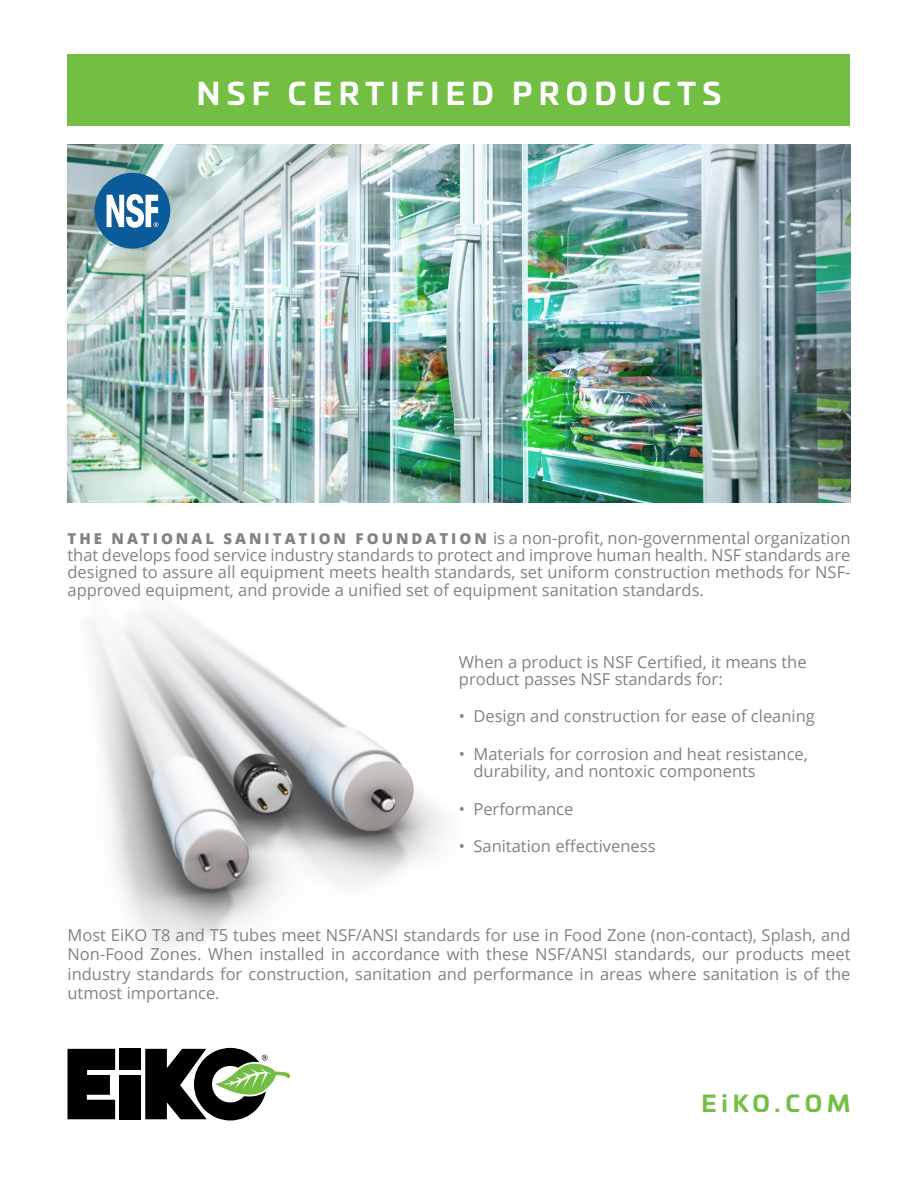
<style>
.page{position:relative;width:918px;height:1188px;background:#fff}
.page>*{position:absolute;margin:0;border:0;box-sizing:border-box;transform-origin:0 0}
.t1{font:700 30px "Univia Pro";letter-spacing:.21em;color:#fff}
.t2{font:700 22.5px "Univia Pro";letter-spacing:.205em;color:#72bf44;scale:1.05 1}
.t3{font:16.5px/17.2px "Open Sans";color:#808285;text-align:justify}
.s1{font-weight:800;font-size:15px}
</style>
<div class="page">
<img style="left:89px;top:609px;width:357px;height:339px">
<svg style="left:68px;top:1049px;width:47px;height:70px"></svg>
<div style="left:120px;top:1049px;width:21px;height:21px;background:#000"></div>
<div style="left:120px;top:1075px;width:21px;height:44px;background:#000"></div>
<svg style="left:145px;top:1048px;width:145px;height:72px"></svg>
<div style="left:68px;top:54px;width:782px;height:71px;background:#72bf44"></div>
<img style="left:68px;top:145px;width:782px;height:357px">
<div style="left:95px;top:173px;width:75px;height:76px;background:#0b5b9b;border-radius:50%"></div>
<svg style="left:107px;top:194px;width:51px;height:34px"></svg>
<h1 class="t1" style="left:197px;top:70px;width:526px">NSF CERTIFIED PRODUCTS</h1>
<p class="t3" style="left:67px;top:529px;width:785px"><span class="s1">T H E N A T I O N A L S A N I T A T I O N F O U N D A T I O N</span> is a non-profit, non-governmental organization that develops food service industry standards to protect and improve human health. NSF standards are designed to assure all equipment meets health standards, set uniform construction methods for NSF&shy;approved equipment, and provide a unified set of equipment sanitation standards.</p>
<p class="t3" style="left:459px;top:653px;width:349px">When a product is NSF Certified, it means the product passes NSF standards for:</p>
<p class="t3" style="left:459px;top:707px;width:357px">• Design and construction for ease of cleaning</p>
<p class="t3" style="left:473px;top:745px;width:336px;text-indent:-14px">• Materials for corrosion and heat resistance, durability, and nontoxic components</p>
<p class="t3" style="left:459px;top:800px;width:116px">• Performance</p>
<p class="t3" style="left:459px;top:837px;width:198px">• Sanitation effectiveness</p>
<p class="t3" style="left:67px;top:924px;width:785px;line-height:19.5px">Most EiKO T8 and T5 tubes meet NSF/ANSI standards for use in Food Zone (non-contact), Splash, and Non-Food Zones. When installed in accordance with these NSF/ANSI standards, our products meet industry standards for construction, sanitation and performance in areas where sanitation is of the utmost importance.</p>
<h2 class="t2" style="left:701px;top:1086px;width:144px">EiKO.COM</h2>
</div>
